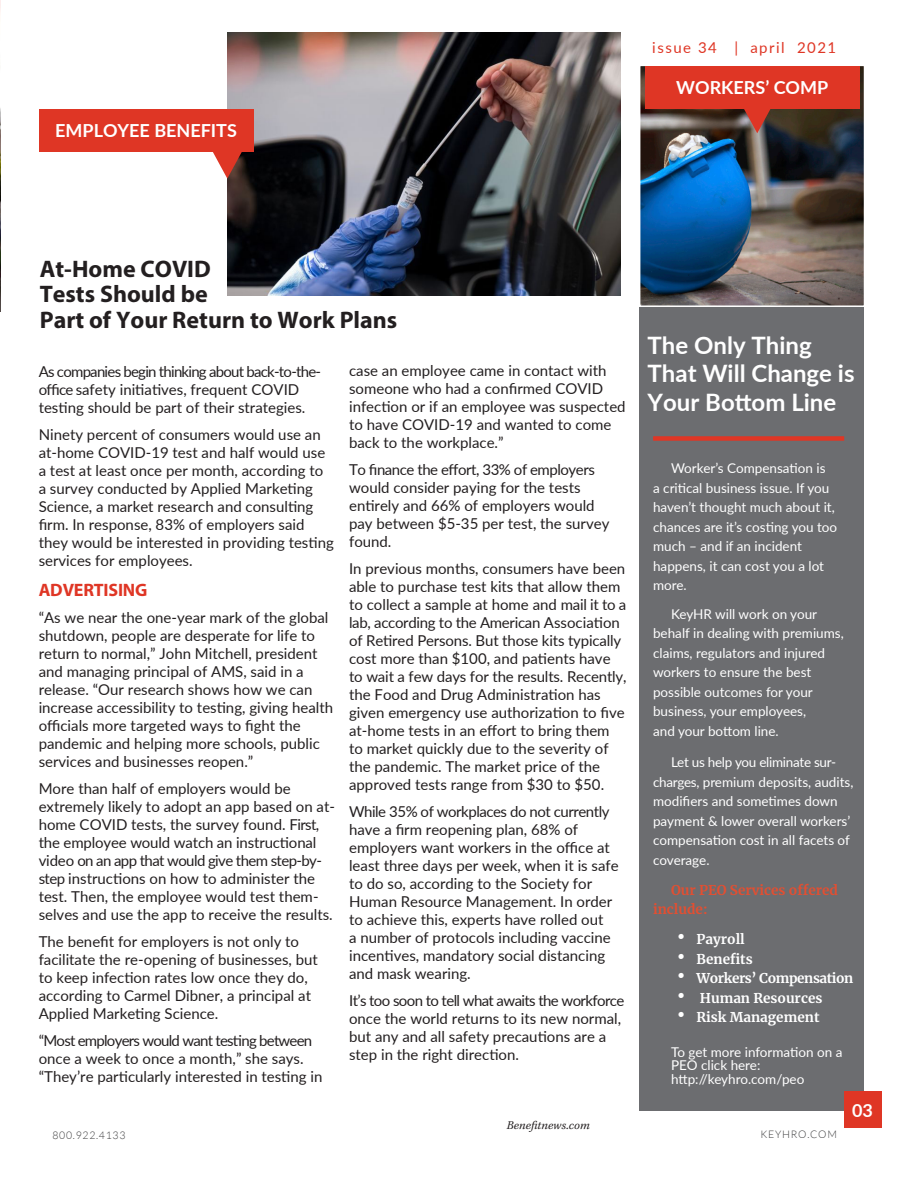
<style>
.page{position:relative;width:918px;height:1188px;background:#fff}
.page>*{position:absolute;margin:0;border:0;box-sizing:border-box;transform-origin:0 0}
.t1{font:700 24px "Myriad Pro";color:#231f20}
.Insert_another_title{font:700 24px/28.5px "Lato";color:#fff}
.t2{font:700 18px "Lato";color:#fff}
.t3{font:700 18px "Myriad Pro";letter-spacing:-.01em;color:#df3625}
.t4{font:15px/18px "Lato";color:#231f20}
.t5{font:15px "Lato";letter-spacing:-.03em;color:#231f20}
.Title_2{font:15px "Lato";letter-spacing:.1em;color:#df3625}
.Paragraph___tab{font:13.5px/19.5px "Lato";color:#fff}
.Paragraph___tab-2{font:700 13.5px "Merriweather";color:#fff}
.Paragraph___tab-3{font:700 13.5px/19.5px "Merriweather";color:#e24f32}
.Paragraph___tab-4{font:700 13.5px "Merriweather";letter-spacing:-.03em;color:#fff}
.Newsletter{font:12px "Kepl MM It 385 575 8";letter-spacing:.01em;color:#231f20}
.t6{font:300 10.5px "Lato";letter-spacing:.07em;color:#3e3e3f}
.s1{font-size:22.5px}
</style>
<div class="page">
<div style="left:640px;top:274px;width:224px;height:837px;background:#6c6d70"></div>
<div style="left:844px;top:1091px;width:37px;height:37px;background:#df3625"></div>
<img style="left:642px;top:68px;width:220px;height:236px">
<div style="left:639px;top:65px;width:226px;height:242px;border:2px solid #fff"></div>
<div style="left:653px;top:436px;width:191px;height:5px;background:#df3625"></div>
<img style="left:0;top:0;width:1px;height:311px">
<div style="left:645px;top:66px;width:214px;height:42px;background:#df3625"></div>
<svg style="left:741px;top:108px;width:32px;height:25px"></svg>
<img style="left:227px;top:33px;width:394px;height:262px">
<div style="left:39px;top:109px;width:214px;height:42px;background:#df3625"></div>
<svg style="left:211px;top:151px;width:32px;height:28px"></svg>
<p class="t2" style="left:55px;top:118px;width:183px">EMPLOYEE BENEFITS</p>
<p class="Title_2" style="left:652px;top:36px;width:185px">issue 34 | april 2021</p>
<p class="t2" style="left:676px;top:75px;width:154px">WORKERS’ COMP</p>
<p class="t1" style="left:40px;top:253px;width:173px">At-Home COVID</p>
<p class="t1" style="left:40px;top:278px;width:169px">Tests Should be</p>
<p class="t1" style="left:40px;top:304px;width:359px">Part of Your Return to Work Plans</p>
<p class="t4" style="left:39px;top:362px;width:284px">As companies begin thinking about back-to-the&shy;office safety initiatives, frequent COVID testing should be part of their strategies.</p>
<p class="t4" style="left:39px;top:425px;width:297px">Ninety percent of consumers would use an at-home COVID-19 test and half would use a test at least once per month, according to a survey conducted by Applied Marketing Science, a market research and consulting firm. In response, 83% of employers said they would be interested in providing testing services for employees.</p>
<p class="t3" style="left:39px;top:578px;width:110px">ADVERTISING</p>
<p class="t4" style="left:39px;top:608px;width:296px">“As we near the one-year mark of the global shutdown, people are desperate for life to return to normal,” John Mitchell, president and managing principal of AMS, said in a release. “Our research shows how we can increase accessibility to testing, giving health officials more targeted ways to fight the pandemic and helping more schools, public services and businesses reopen.”</p>
<p class="t4" style="left:39px;top:779px;width:298px">More than half of employers would be extremely likely to adopt an app based on at&shy;home COVID tests, the survey found. First, the employee would watch an instructional video on an app that would give them step-by&shy;step instructions on how to administer the test. Then, the employee would test them&shy;selves and use the app to receive the results.</p>
<p class="t4" style="left:39px;top:932px;width:281px">The benefit for employers is not only to facilitate the re-opening of businesses, but to keep infection rates low once they do, according to Carmel Dibner, a principal at Applied Marketing Science.</p>
<p class="t4" style="left:39px;top:1031px;width:285px">“Most employers would want testing between once a week to once a month,” she says. “They’re particularly interested in testing in</p>
<p class="t6" style="left:52px;top:1130px;width:75px">800.922.4133</p>
<p class="t4" style="left:349px;top:361px;width:278px">case an employee came in contact with someone who had a confirmed COVID infection or if an employee was suspected to have COVID-19 and wanted to come back to the workplace.”</p>
<p class="t4" style="left:349px;top:460px;width:262px">To finance the effort, 33% of employers would consider paying for the tests entirely and 66% of employers would pay between $5-35 per test, the survey found.</p>
<p class="t4" style="left:349px;top:559px;width:279px">In previous months, consumers have been able to purchase test kits that allow them to collect a sample at home and mail it to a lab, according to the American Association of Retired Persons. But those kits typically cost more than $100, and patients have to wait a few days for the results. Recently, the Food and Drug Administration has given emergency use authorization to five at-home tests in an effort to bring them to market quickly due to the severity of the pandemic. The market price of the approved tests range from $30 to $50.</p>
<p class="t5" style="left:349px;top:801px;width:262px">While 35% of workplaces do not currently</p>
<p class="t4" style="left:349px;top:820px;width:271px">have a firm reopening plan, 68% of employers want workers in the office at least three days per week, when it is safe to do so, according to the Society for Human Resource Management. In order to achieve this, experts have rolled out<br>a number of protocols including vaccine incentives, mandatory social distancing and mask wearing.</p>
<p class="t4" style="left:349px;top:991px;width:277px">It’s too soon to tell what awaits the workforce once the world returns to its new normal, but any and all safety precautions are a step in the right direction.</p>
<p class="Newsletter" style="left:507px;top:1119px;width:85px">Benefitnews.com</p>
<p class="Insert_another_title" style="left:648px;top:330px;width:208px">The Only Thing<br>That Will Change is<br>Your Bottom Line</p>
<p class="Paragraph___tab" style="left:653px;top:458px;width:186px;text-indent:18px">Worker’s Compensation is<br>a critical business issue. If you haven’t thought much about it, chances are it’s costing you too much – and if an incident happens, it can cost you a lot more.</p>
<p class="Paragraph___tab" style="left:653px;top:603px;width:192px;text-indent:18px">KeyHR will work on your behalf in dealing with premiums, claims, regulators and injured workers to ensure the best possible outcomes for your business, your employees,<br>and your bottom line.</p>
<p class="Paragraph___tab" style="left:653px;top:752px;width:202px;text-indent:18px">Let us help you eliminate sur&shy;charges, premium deposits, audits, modifiers and sometimes down payment &amp; lower overall workers’ compensation cost in all facets of coverage.</p>
<p class="Paragraph___tab-3" style="left:653px;top:879px;width:186px;text-indent:18px">Our PEO Services offered include:</p>
<p class="Paragraph___tab-2" style="left:676px;top:930px;width:70px"><span class="s1">•</span> Payroll</p>
<p class="Paragraph___tab-2" style="left:676px;top:949px;width:78px"><span class="s1">•</span> Benefits</p>
<p class="Paragraph___tab-4" style="left:676px;top:969px;width:179px"><span class="s1">•</span> Workers’ Compensation</p>
<p class="Paragraph___tab-2" style="left:676px;top:988px;width:148px"><span class="s1">•</span> Human Resources</p>
<p class="Paragraph___tab-2" style="left:676px;top:1008px;width:145px"><span class="s1">•</span> Risk Management</p>
<p class="Paragraph___tab" style="left:671px;top:1041px;width:173px">To get more information on a</p>
<p class="Paragraph___tab" style="left:671px;top:1055px;width:91px">PEO click here:</p>
<p class="Paragraph___tab" style="left:671px;top:1068px;width:135px">http://keyhro.com/peo</p>
<p class="t6" style="left:761px;top:1129px;width:78px">KEYHRO.COM</p>
<p class="t2" style="left:852px;top:1097px;width:22px">03</p>
</div>
